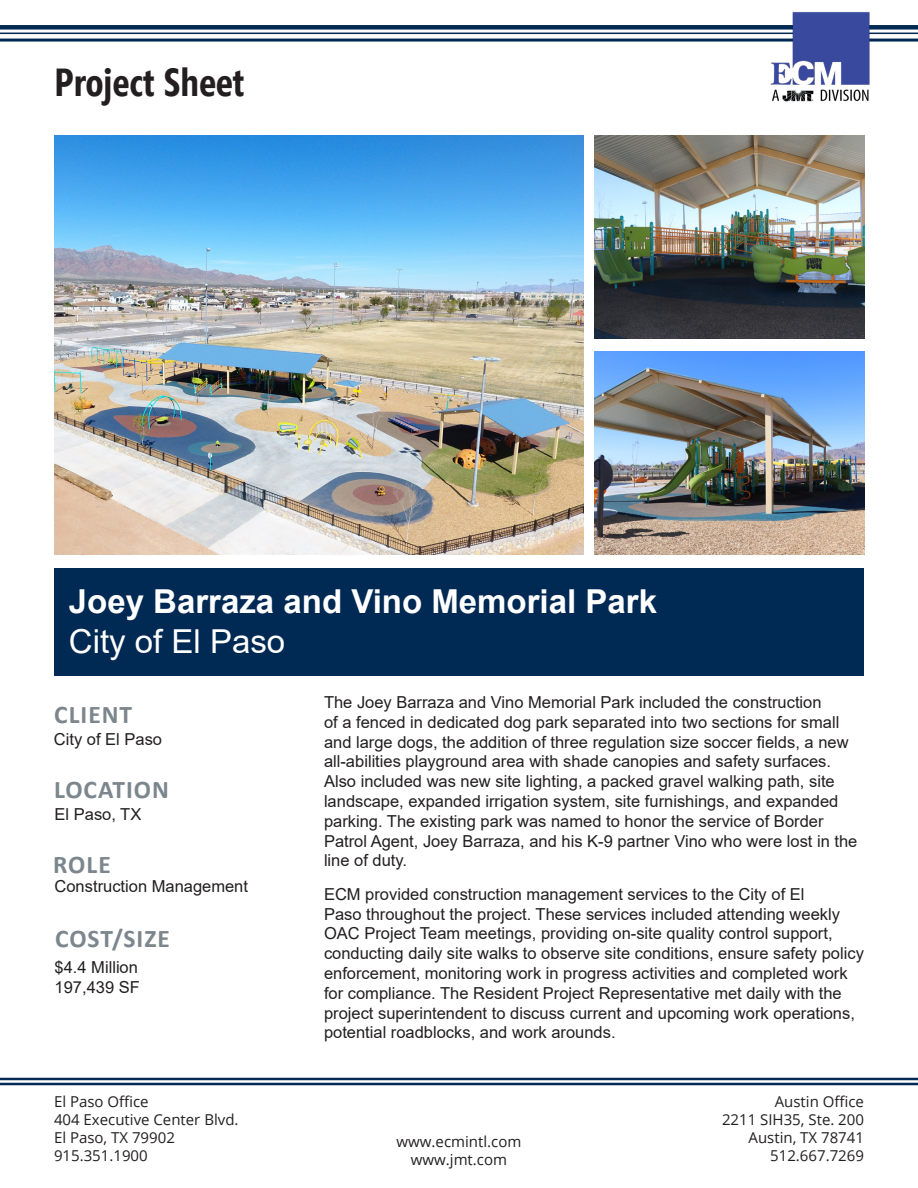
<style>
.page{position:relative;width:918px;height:1188px;background:#fff}
.page>*{position:absolute;margin:0;border:0;box-sizing:border-box;transform-origin:0 0}
.t1{font:700 39px "Segoe Condensed";color:#231f20}
.t2{font:700 33px "Arial";color:#fff}
.t3{font:33px "Arial";color:#fff}
.t4{font:700 25.5px "Calibri";letter-spacing:.04em;color:#7c868d}
.t5{font:16.5px/19.8px "Arial";color:#231f20}
.t6{font:15px/18px "Open Sans";color:#231f20}
</style>
<div class="page">
<hr style="left:0;top:1078px;width:918px;height:2px;background:#002953">
<hr style="left:0;top:1083px;width:918px;height:2px;background:#002953">
<div style="left:55px;top:568px;width:809px;height:108px;background:#002953"></div>
<div style="left:0;top:25px;width:918px;height:5px;background:#002953"></div>
<hr style="left:0;top:33px;width:918px;height:1px;background:#002953">
<hr style="left:0;top:39px;width:918px;height:3px;background:#002953">
<img style="left:768px;top:12px;width:104px;height:89px">
<img style="left:55px;top:135px;width:529px;height:419px">
<img style="left:595px;top:135px;width:270px;height:203px">
<img style="left:595px;top:351px;width:270px;height:203px">
<h1 class="t1" style="left:55px;top:58px;width:191px">Project Sheet</h1>
<h2 class="t2" style="left:69px;top:578px;width:590px">Joey Barraza and Vino Memorial Park</h2>
<h2 class="t3" style="left:69px;top:619px;width:218px">City of El Paso</h2>
<p class="t5" style="left:324px;top:692px;width:535px">The Joey Barraza and Vino Memorial Park included the construction<br>of a fenced in dedicated dog park separated into two sections for small and large dogs, the addition of three regulation size soccer fields, a new all-abilities playground area with shade canopies and safety surfaces.<br>Also included was new site lighting, a packed gravel walking path, site landscape, expanded irrigation system, site furnishings, and expanded parking. The existing park was named to honor the service of Border Patrol Agent, Joey Barraza, and his K-9 partner Vino who were lost in the line of duty.</p>
<p class="t5" style="left:324px;top:884px;width:541px">ECM provided construction management services to the City of El<br>Paso throughout the project. These services included attending weekly OAC Project Team meetings, providing on-site quality control support, conducting daily site walks to observe site conditions, ensure safety policy enforcement, monitoring work in progress activities and completed work for compliance. The Resident Project Representative met daily with the project superintendent to discuss current and upcoming work operations, potential roadblocks, and work arounds.</p>
<h3 class="t4" style="left:54px;top:696px;width:79px">CLIENT</h3>
<p class="t5" style="left:54px;top:730px;width:110px">City of El Paso</p>
<h3 class="t4" style="left:54px;top:771px;width:116px">LOCATION</h3>
<p class="t5" style="left:55px;top:804px;width:88px">El Paso, TX</p>
<h3 class="t4" style="left:53px;top:846px;width:59px">ROLE</h3>
<p class="t5" style="left:55px;top:876px;width:195px">Construction Management</p>
<h3 class="t4" style="left:55px;top:921px;width:116px">COST/SIZE</h3>
<p class="t5" style="left:55px;top:957px;width:87px">$4.4 Million<br>197,439 SF</p>
<p class="t6" style="left:54px;top:1092px;width:186px">El Paso Office<br>404 Executive Center Blvd.<br>El Paso, TX 79902<br>915.351.1900</p>
<p class="t6" style="left:722px;top:1092px;width:144px;text-align:right">Austin Office<br>2211 SIH35, Ste. 200<br>Austin, TX 78741<br>512.667.7269</p>
<p class="t6" style="left:397px;top:1132px;width:126px;text-align:center">www.ecmintl.com www.jmt.com</p>
</div>
